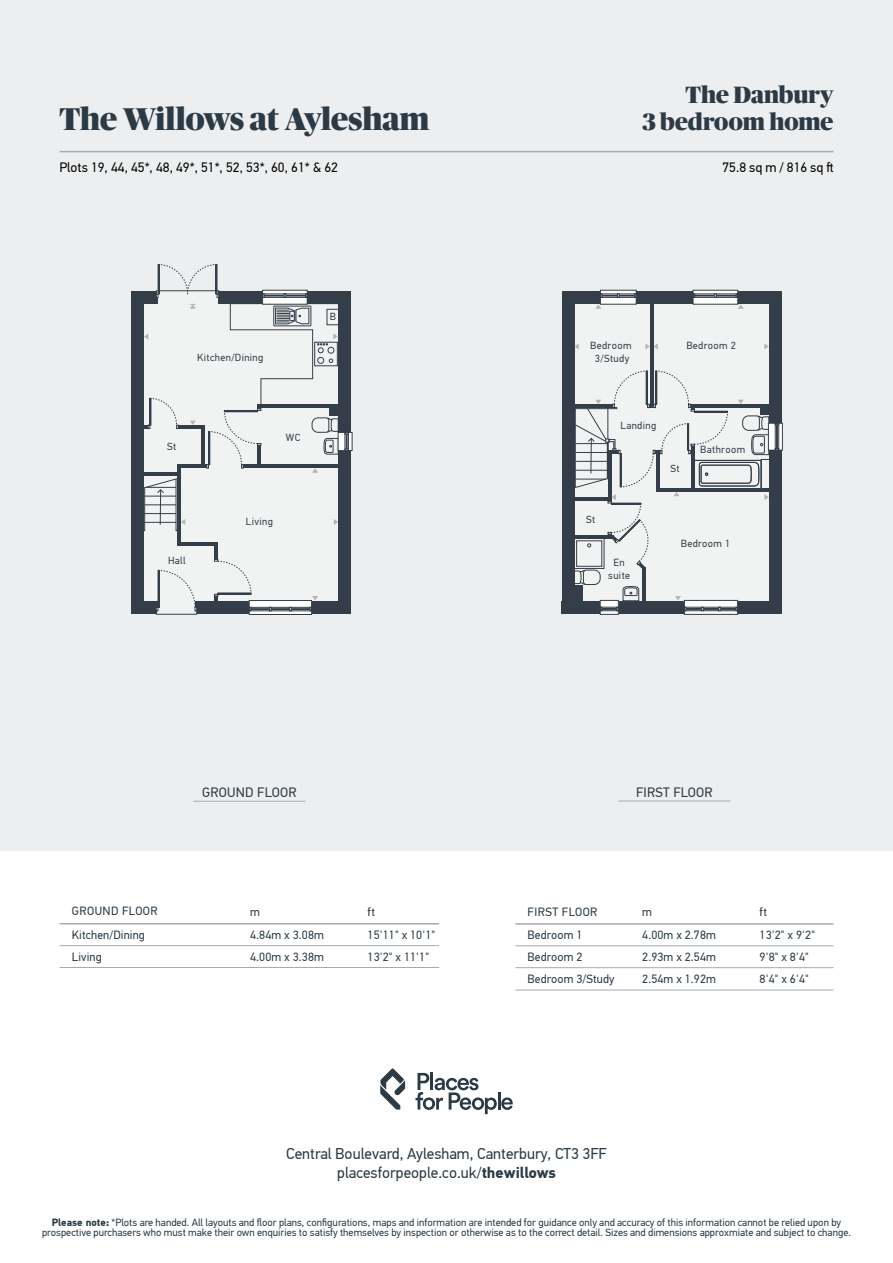
<style>
.page{position:relative;width:893px;height:1263px;background:#fff}
.page>*{position:absolute;margin:0;border:0;box-sizing:border-box;transform-origin:0 0}
.t1{font:33.3px "Myriad Pro";color:#231f20}
.t2{font:900 31.65px "Publico Banner Web";letter-spacing:-.005em;color:#2b3a45}
.t3{font:900 23.7px/27px "Publico Banner Web";color:#2b3a45;text-align:right}
.t4{font:15.6px/18.8px "PF Din Text Pro";color:#2b3a45;text-align:center}
.t5{font:13.65px "PF Din Text Pro";color:#000}
.t6{font:13.65px "PF Din Text Pro";letter-spacing:.02em;color:#2b3a45}
.t7{font:12px/22px "PF Din Text Pro";letter-spacing:.01em;color:#2b3a45}
.t8{font:12px "PF Din Text Pro";letter-spacing:.04em;color:#2b3a45}
.t9{font:10.5px/10.5px "PF Din Text Pro";color:#2b3a45;text-align:center}
.t10{font:10.35px/12.5px "PF Din Text Pro";letter-spacing:.035em;color:#343e48;text-align:center}
.s1{font-weight:700}
</style>
<div class="page">
<div style="left:0;top:0;width:893px;height:850px;background:#edeeef"></div>
<svg style="left:415px;top:1073px;width:98px;height:41px"></svg>
<svg style="left:380px;top:1068px;width:25px;height:41px"></svg>
<hr style="left:60px;top:151px;width:773px;height:1px;background:#a9aab0">
<hr style="left:193px;top:801px;width:112px;height:1px;background:#a9aab0">
<div style="left:138px;top:296px;width:208px;height:310px;background:#f1f3f3"></div>
<div style="left:338px;top:292px;width:13px;height:322px;background:#343e48"></div>
<div style="left:131px;top:292px;width:13px;height:322px;background:#343e48"></div>
<div style="left:131px;top:601px;width:25px;height:13px;background:#343e48"></div>
<div style="left:197px;top:601px;width:154px;height:13px;background:#343e48"></div>
<hr style="left:214px;top:542px;width:4px;height:17px;background:#343e48">
<hr style="left:177px;top:465px;width:4px;height:81px;background:#343e48">
<hr style="left:177px;top:542px;width:41px;height:4px;background:#343e48">
<svg style="left:251px;top:602px;width:59px;height:11px"></svg>
<div style="left:249px;top:600px;width:63px;height:15px;border:1px solid #343e48"></div>
<svg style="left:340px;top:434px;width:10px;height:15px"></svg>
<div style="left:338px;top:432px;width:14px;height:19px;border:1px solid #343e48"></div>
<svg style="left:345px;top:432px;width:4px;height:19px"></svg>
<svg style="left:156px;top:570px;width:41px;height:41px"></svg>
<svg style="left:214px;top:559px;width:37px;height:48px"></svg>
<svg style="left:312px;top:596px;width:6px;height:4px"></svg>
<svg style="left:139px;top:264px;width:200px;height:267px"></svg>
<div style="left:249px;top:607px;width:63px;height:4px;border:1px solid #343e48"></div>
<div style="left:568px;top:299px;width:207px;height:307px;background:#f1f3f3"></div>
<div style="left:769px;top:292px;width:12px;height:322px;background:#343e48"></div>
<div style="left:562px;top:292px;width:12px;height:322px;background:#343e48"></div>
<div style="left:562px;top:292px;width:219px;height:12px;background:#343e48"></div>
<div style="left:562px;top:601px;width:219px;height:13px;background:#343e48"></div>
<hr style="left:650px;top:302px;width:3px;height:103px;background:#343e48">
<svg style="left:695px;top:292px;width:41px;height:10px"></svg>
<div style="left:693px;top:290px;width:45px;height:14px;border:1px solid #343e48"></div>
<div style="left:693px;top:294px;width:45px;height:4px;border:1px solid #343e48"></div>
<svg style="left:602px;top:292px;width:32px;height:10px"></svg>
<div style="left:600px;top:290px;width:36px;height:14px;border:1px solid #343e48"></div>
<div style="left:600px;top:294px;width:36px;height:4px;border:1px solid #343e48"></div>
<svg style="left:686px;top:602px;width:50px;height:11px"></svg>
<div style="left:684px;top:600px;width:54px;height:15px;border:1px solid #343e48"></div>
<svg style="left:602px;top:602px;width:15px;height:11px"></svg>
<div style="left:600px;top:600px;width:19px;height:15px;border:1px solid #343e48"></div>
<svg style="left:600px;top:607px;width:19px;height:4px"></svg>
<svg style="left:770px;top:425px;width:11px;height:23px"></svg>
<div style="left:768px;top:423px;width:15px;height:27px;border:1px solid #343e48"></div>
<div style="left:775px;top:423px;width:4px;height:27px;border:1px solid #343e48"></div>
<svg style="left:595px;top:304px;width:6px;height:5px"></svg>
<svg style="left:738px;top:304px;width:6px;height:5px"></svg>
<svg style="left:574px;top:371px;width:195px;height:230px"></svg>
<svg style="left:764px;top:343px;width:5px;height:7px"></svg>
<svg style="left:574px;top:343px;width:5px;height:7px"></svg>
<svg style="left:645px;top:343px;width:13px;height:7px"></svg>
<div style="left:684px;top:607px;width:54px;height:4px;border:1px solid #343e48"></div>
<hr style="left:515px;top:923px;width:318px;height:2px;background:#a9aab0">
<hr style="left:515px;top:945px;width:318px;height:1px;background:#a9aab0">
<hr style="left:515px;top:967px;width:318px;height:1px;background:#a9aab0">
<hr style="left:515px;top:990px;width:318px;height:1px;background:#a9aab0">
<hr style="left:618px;top:801px;width:112px;height:1px;background:#a9aab0">
<hr style="left:60px;top:923px;width:379px;height:1px;background:#a9aab0">
<hr style="left:60px;top:945px;width:379px;height:1px;background:#a9aab0">
<hr style="left:60px;top:967px;width:379px;height:1px;background:#a9aab0">
<h2 class="t2" style="left:60px;top:106px;width:371px">The Willows at Aylesham</h2>
<h3 class="t5" style="left:60px;top:160px;width:280px">Plots 19, 44, 45*, 48, 49*, 51*, 52, 53*, 60, 61* &amp; 62</h3>
<p class="t10" style="left:197px;top:351px;width:68px">Kitchen/Dining</p>
<p class="t10" style="left:167px;top:440px;width:11px">St</p>
<p class="t10" style="left:168px;top:554px;width:19px">Hall</p>
<p class="t10" style="left:286px;top:431px;width:16px">WC</p>
<p class="t10" style="left:246px;top:515px;width:29px">Living</p>
<p class="t10" style="left:330px;top:311px;width:8px">B</p>
<h3 class="t3" style="left:642px;top:83px;width:192px">The Danbury<br>3 bedroom home</h3>
<h3 class="t5" style="left:722px;top:160px;width:113px">75.8 sq m / 816 sq ft</h3>
<p class="t10" style="left:595px;top:352px;width:36px">3/Study</p>
<p class="t10" style="left:686px;top:340px;width:51px">Bedroom 2</p>
<p class="t10" style="left:620px;top:419px;width:37px">Landing</p>
<p class="t10" style="left:670px;top:462px;width:11px">St</p>
<p class="t10" style="left:700px;top:443px;width:46px">Bathroom</p>
<p class="t10" style="left:586px;top:513px;width:11px">St</p>
<p class="t10" style="left:608px;top:557px;width:23px">En suite</p>
<p class="t10" style="left:681px;top:537px;width:51px">Bedroom 1</p>
<h3 class="t6" style="left:202px;top:784px;width:96px">GROUND FLOOR</h3>
<p class="t8" style="left:72px;top:904px;width:88px">GROUND FLOOR</p>
<p class="t7" style="left:250px;top:900px;width:11px">m</p>
<p class="t7" style="left:368px;top:900px;width:9px">ft</p>
<p class="t7" style="left:72px;top:924px;width:75px">Kitchen/Dining<br>Living</p>
<p class="t7" style="left:250px;top:924px;width:75px">4.84m x 3.08m<br>4.00m x 3.38m</p>
<p class="t7" style="left:368px;top:924px;width:69px">15'11" x 10'1"<br>13'2" x 11'1"</p>
<h1 class="t1" style="left:300px;top:921px;width:183px">(h) = Handed</h1>
<h3 class="t6" style="left:636px;top:784px;width:78px">FIRST FLOOR</h3>
<p class="t8" style="left:528px;top:904px;width:71px">FIRST FLOOR</p>
<p class="t7" style="left:642px;top:901px;width:11px">m</p>
<p class="t7" style="left:760px;top:901px;width:9px">ft</p>
<p class="t7" style="left:528px;top:924px;width:88px">Bedroom 1<br>Bedroom 2<br>Bedroom 3/Study</p>
<p class="t7" style="left:642px;top:924px;width:75px;text-align:justify">4.00m x 2.78m 2.93m x 2.54m 2.54m x 1.92m</p>
<p class="t7" style="left:760px;top:924px;width:57px">13'2" x 9'2"<br>9'8" x 8'4"<br>8'4" x 6'4"</p>
<h3 class="t4" style="left:286px;top:1145px;width:322px">Central Boulevard, Aylesham, Canterbury, CT3 3FF placesforpeople.co.uk/<span class="s1">thewillows</span></h3>
<p class="t9" style="left:42px;top:1217px;width:810px"><span class="s1">Please note:</span> *Plots are handed. All layouts and floor plans, configurations, maps and information are intended for guidance only and accuracy of this information cannot be relied upon by prospective purchasers who must make their own enquiries to satisfy themselves by inspection or otherwise as to the correct detail. Sizes and dimensions approxmiate and subject to change.</p>
</div>
